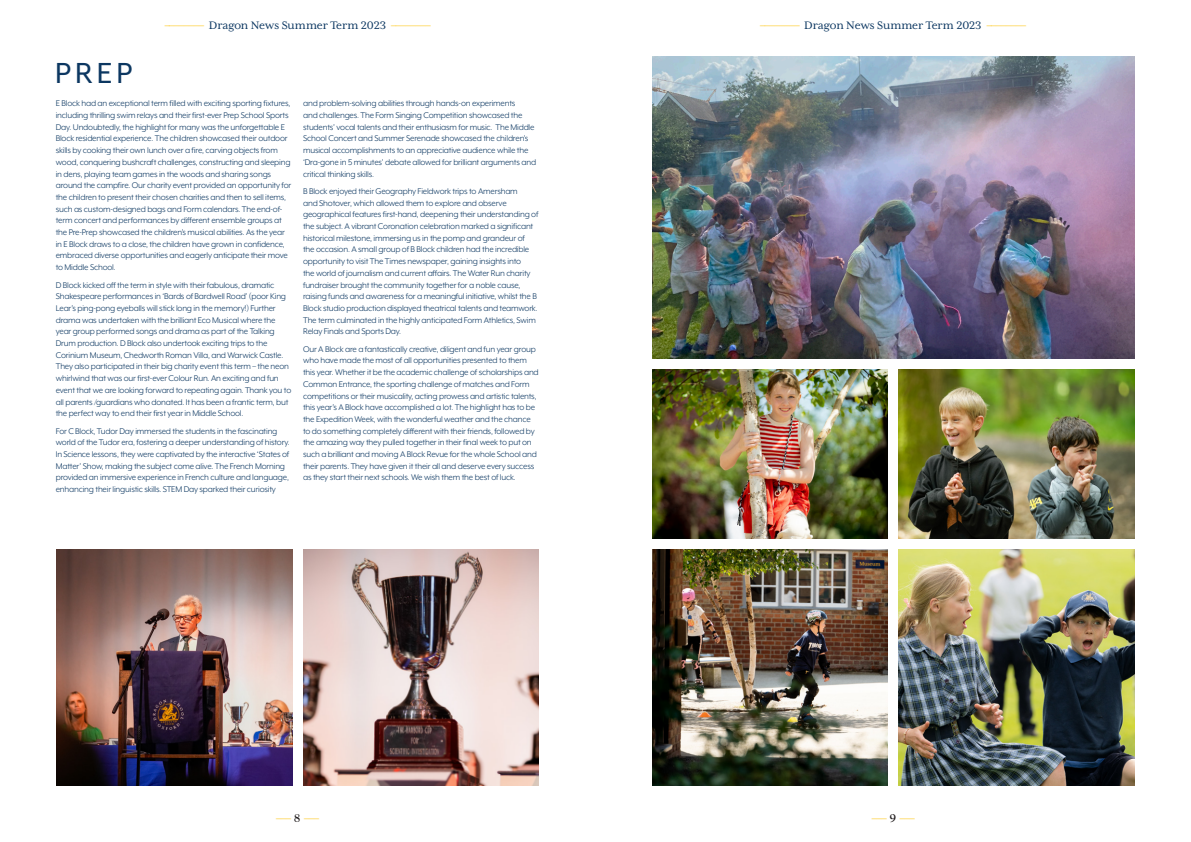
<style>
.page{position:relative;width:1191px;height:842px;background:#fff}
.page>*{position:absolute;margin:0;border:0;box-sizing:border-box;transform-origin:0 0}
.Paragraph_Style_1{font:33.4px "Mr Eaves XL Mod OT";color:#0c3761}
.t1{font:12.5px "Mrs Eaves XL Serif OT";letter-spacing:-.01em;color:#0c3761}
.t2{font:12.5px "Mrs Eaves XL Serif OT";color:#fec40e}
.t3{font:9.5px/11.7px "Mr Eaves XL Mod OT";letter-spacing:-.02em;color:#0c3761}
.s1{color:#fec40e}
.s2{font-family:"LTC Goudy Oldstyle Pro";font-weight:700;font-size:12px;color:#231f20}
</style>
<div class="page">
<img style="left:652px;top:57px;width:482px;height:302px">
<img style="left:899px;top:370px;width:235px;height:169px">
<img style="left:652px;top:370px;width:235px;height:169px">
<img style="left:652px;top:550px;width:235px;height:235px">
<img style="left:899px;top:550px;width:235px;height:235px">
<img style="left:57px;top:550px;width:235px;height:235px">
<img style="left:303px;top:550px;width:235px;height:235px">
<h2 class="t1" style="left:165px;top:19px;width:267px"><span class="s1">––––––––</span> Dragon News Summer Term 2023 <span class="s1">––––––––</span></h2>
<h2 class="t1" style="left:760px;top:19px;width:267px"><span class="s1">––––––––</span> Dragon News Summer Term 2023 <span class="s1">––––––––</span></h2>
<p class="Paragraph_Style_1" style="left:55px;top:55px;width:79px">PREP</p>
<p class="t3" style="left:56px;top:98px;width:237px">E Block had an exceptional term filled with exciting sporting fixtures, including thrilling swim relays and their first-ever Prep School Sports Day. Undoubtedly, the highlight for many was the unforgettable E Block residential experience. The children showcased their outdoor skills by cooking their own lunch over a fire, carving objects from wood, conquering bushcraft challenges, constructing and sleeping in dens, playing team games in the woods and sharing songs around the campfire. Our charity event provided an opportunity for the children to present their chosen charities and then to sell items, such as custom-designed bags and Form calendars. The end-of&shy;term concert and performances by different ensemble groups at the Pre-Prep showcased the children’s musical abilities. As the year in E Block draws to a close, the children have grown in confidence, embraced diverse opportunities and eagerly anticipate their move to Middle School.</p>
<p class="t3" style="left:56px;top:279px;width:237px">D Block kicked off the term in style with their fabulous, dramatic Shakespeare performances in ‘Bards of Bardwell Road’ (poor King Lear’s ping-pong eyeballs will stick long in the memory!) Further drama was undertaken with the brilliant Eco Musical where the year group performed songs and drama as part of the Talking Drum production. D Block also undertook exciting trips to the Corinium Museum, Chedworth Roman Villa, and Warwick Castle.<br>They also participated in their big charity event this term – the neon whirlwind that was our first-ever Colour Run. An exciting and fun event that we are looking forward to repeating again. Thank you to all parents /guardians who donated. It has been a frantic term, but the perfect way to end their first year in Middle School.</p>
<p class="t3" style="left:56px;top:425px;width:236px">For C Block, Tudor Day immersed the students in the fascinating world of the Tudor era, fostering a deeper understanding of history.<br>In Science lessons, they were captivated by the interactive ‘States of Matter’ Show, making the subject come alive. The French Morning provided an immersive experience in French culture and language, enhancing their linguistic skills. STEM Day sparked their curiosity</p>
<p class="t3" style="left:303px;top:98px;width:235px">and problem-solving abilities through hands-on experiments<br>and challenges. The Form Singing Competition showcased the students’ vocal talents and their enthusiasm for music. The Middle School Concert and Summer Serenade showcased the children’s musical accomplishments to an appreciative audience while the ‘Dra-gone in 5 minutes’ debate allowed for brilliant arguments and critical thinking skills.</p>
<p class="t3" style="left:303px;top:185px;width:237px">B Block enjoyed their Geography Fieldwork trips to Amersham<br>and Shotover, which allowed them to explore and observe geographical features first-hand, deepening their understanding of the subject. A vibrant Coronation celebration marked a significant historical milestone, immersing us in the pomp and grandeur of the occasion. A small group of B Block children had the incredible opportunity to visit The Times newspaper, gaining insights into<br>the world of journalism and current affairs. The Water Run charity fundraiser brought the community together for a noble cause, raising funds and awareness for a meaningful initiative, whilst the B Block studio production displayed theatrical talents and teamwork.<br>The term culminated in the highly anticipated Form Athletics, Swim Relay Finals and Sports Day.</p>
<p class="t3" style="left:303px;top:343px;width:237px">Our A Block are a fantastically creative, diligent and fun year group who have made the most of all opportunities presented to them this year. Whether it be the academic challenge of scholarships and Common Entrance, the sporting challenge of matches and Form competitions or their musicality, acting prowess and artistic talents, this year’s A Block have accomplished a lot. The highlight has to be the Expedition Week, with the wonderful weather and the chance to do something completely different with their friends, followed by the amazing way they pulled together in their final week to put on such a brilliant and moving A Block Revue for the whole School and their parents. They have given it their all and deserve every success as they start their next schools. We wish them the best of luck.</p>
<h2 class="t2" style="left:276px;top:811px;width:44px">––– <span class="s2">8</span> –––</h2>
<h2 class="t2" style="left:871px;top:811px;width:44px">––– <span class="s2">9</span> –––</h2>
</div>
